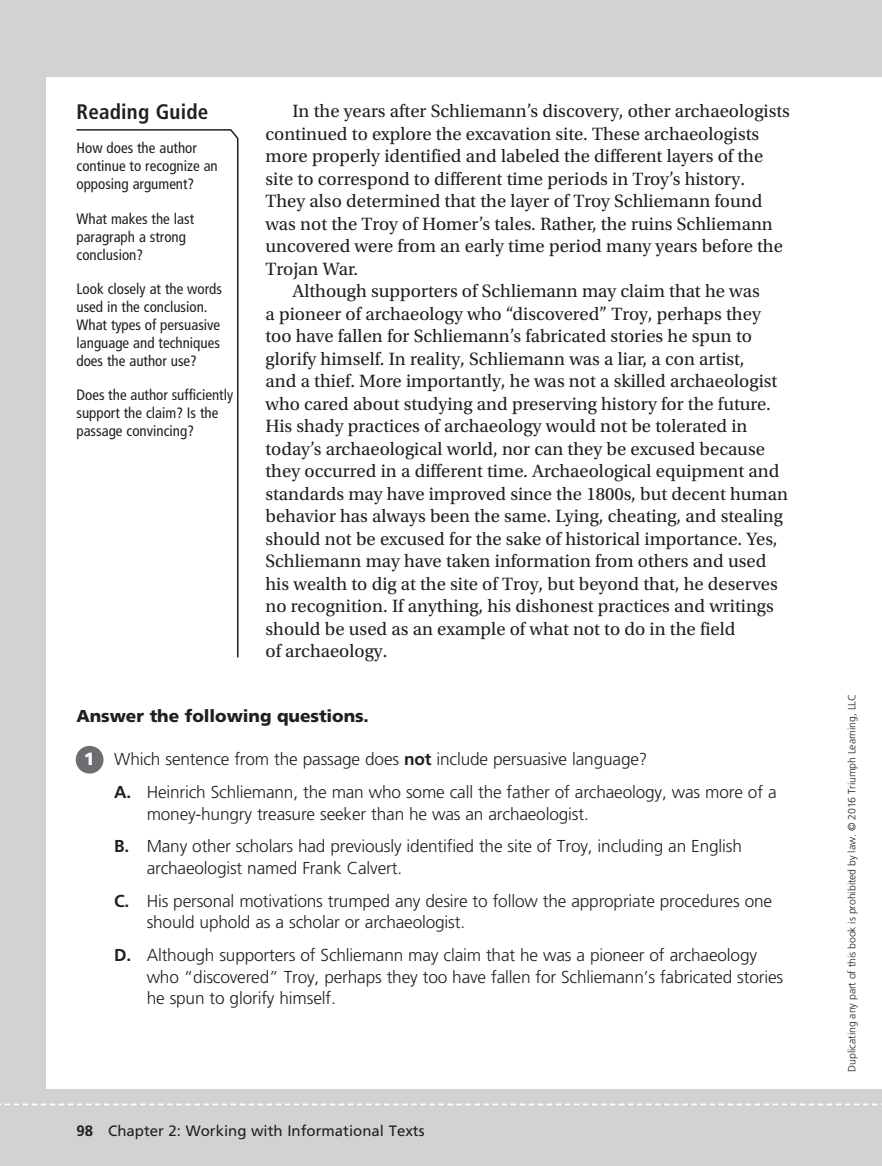
<style>
.page{position:relative;width:882px;height:1166px;background:#fff}
.page>*{position:absolute;margin:0;border:0;box-sizing:border-box;transform-origin:0 0}
.t1{font:700 condensed 21px "Frutiger LT Std";letter-spacing:.01em;color:#231f20}
.t2{font:18.75px "Utopia Std";color:#231f20}
.t3{font:900 17.7px "Frutiger LT Std";color:#fff}
.t4{font:300 17.25px/32.5px "Frutiger LT Std";letter-spacing:-.01em;color:#231f20}
.t5{font:900 17.25px "Frutiger LT Std";letter-spacing:-.005em;color:#231f20}
.t6{font:condensed 15px/18px "Frutiger LT Std";color:#231f20}
.t7{font:15px "Frutiger LT Std";color:#231f20}
.t8{font:300 10.5px "Frutiger LT Std";letter-spacing:-.005em;color:#231f20}
.s1{font-weight:700}
</style>
<div class="page">
<div style="left:0;top:0;width:46px;height:1166px;background:#d1d2d4"></div>
<div style="left:0;top:1088px;width:882px;height:78px;background:#d1d2d4"></div>
<svg style="left:0;top:1103px;width:882px;height:2px"></svg>
<div style="left:0;top:0;width:882px;height:77px;background:#d1d2d4"></div>
<svg style="left:76px;top:129px;width:163px;height:529px"></svg>
<div style="left:76px;top:746px;width:28px;height:27px;background:#6c6d70;border-radius:50%"></div>
<p class="t1" style="left:76px;top:99px;width:133px">Reading Guide</p>
<p class="t6" style="left:76px;top:139px;width:143px">How does the author continue to recognize an opposing argument?</p>
<p class="t6" style="left:76px;top:209px;width:119px">What makes the last paragraph a strong conclusion?</p>
<p class="t6" style="left:76px;top:280px;width:147px">Look closely at the words used in the conclusion.<br>What types of persuasive language and techniques does the author use?</p>
<p class="t6" style="left:76px;top:386px;width:158px">Does the author sufficiently support the claim? Is the passage convincing?</p>
<p class="t2" style="left:292px;top:101px;width:499px">In the years after Schliemann’s discovery, other archaeologists</p>
<p class="t2" style="left:266px;top:123px;width:495px">continued to explore the excavation site. These archaeologists</p>
<p class="t2" style="left:266px;top:146px;width:499px">more properly identified and labeled the different layers of the</p>
<p class="t2" style="left:266px;top:168px;width:481px">site to correspond to different time periods in Troy’s history.</p>
<p class="t2" style="left:266px;top:191px;width:498px">They also determined that the layer of Troy Schliemann found</p>
<p class="t2" style="left:266px;top:213px;width:509px">was not the Troy of Homer’s tales. Rather, the ruins Schliemann</p>
<p class="t2" style="left:266px;top:236px;width:519px">uncovered were from an early time period many years before the</p>
<p class="t2" style="left:266px;top:258px;width:94px">Trojan War.</p>
<p class="t2" style="left:292px;top:281px;width:469px">Although supporters of Schliemann may claim that he was</p>
<p class="t2" style="left:266px;top:303px;width:497px">a pioneer of archaeology who “discovered” Troy, perhaps they</p>
<p class="t2" style="left:266px;top:326px;width:488px">too have fallen for Schliemann’s fabricated stories he spun to</p>
<p class="t2" style="left:266px;top:348px;width:481px">glorify himself. In reality, Schliemann was a liar, a con artist,</p>
<p class="t2" style="left:266px;top:371px;width:513px">and a thief. More importantly, he was not a skilled archaeologist</p>
<p class="t2" style="left:266px;top:393px;width:507px">who cared about studying and preserving history for the future.</p>
<p class="t2" style="left:266px;top:416px;width:484px">His shady practices of archaeology would not be tolerated in</p>
<p class="t2" style="left:266px;top:438px;width:501px">today’s archaeological world, nor can they be excused because</p>
<p class="t2" style="left:266px;top:461px;width:515px">they occurred in a different time. Archaeological equipment and</p>
<p class="t2" style="left:266px;top:483px;width:524px">standards may have improved since the 1800s, but decent human</p>
<p class="t2" style="left:266px;top:506px;width:519px">behavior has always been the same. Lying, cheating, and stealing</p>
<p class="t2" style="left:266px;top:528px;width:513px">should not be excused for the sake of historical importance. Yes,</p>
<p class="t2" style="left:266px;top:551px;width:502px">Schliemann may have taken information from others and used</p>
<p class="t2" style="left:266px;top:573px;width:514px">his wealth to dig at the site of Troy, but beyond that, he deserves</p>
<p class="t2" style="left:266px;top:596px;width:510px">no recognition. If anything, his dishonest practices and writings</p>
<p class="t2" style="left:266px;top:618px;width:471px">should be used as an example of what not to do in the field</p>
<p class="t2" style="left:266px;top:641px;width:123px">of archaeology.</p>
<p class="t5" style="left:76px;top:705px;width:294px">Answer the following questions.</p>
<p class="t4" style="left:114px;top:743px;width:664px">Which sentence from the passage does <span class="s1">not</span> include persuasive language?<br><span class="s1">A.</span> Heinrich Schliemann, the man who some call the father of archaeology, was more of a</p>
<p class="t4" style="left:114px;top:797px;width:629px;text-indent:32px">money-hungry treasure seeker than he was an archaeologist.<br><span class="s1">B.</span> Many other scholars had previously identified the site of Troy, including an English</p>
<p class="t4" style="left:114px;top:852px;width:659px;text-indent:32px">archaeologist named Frank Calvert.<br><span class="s1">C.</span> His personal motivations trumped any desire to follow the appropriate procedures one</p>
<p class="t4" style="left:114px;top:906px;width:644px;text-indent:32px">should uphold as a scholar or archaeologist.<br><span class="s1">D.</span> Although supporters of Schliemann may claim that he was a pioneer of archaeology</p>
<p class="t4" style="left:147px;top:966px;width:638px;line-height:21.8px">who “discovered” Troy, perhaps they too have fallen for Schliemann’s fabricated stories he spun to glorify himself.</p>
<p class="t3" style="left:84px;top:748px;width:13px">12</p>
<p class="t7" style="left:76px;top:1121px;width:350px"><span class="s1">98</span> Chapter 2: Working with Informational Texts</p>
<p class="t8" style="left:846px;top:1071px;width:379px;rotate:-90deg">Duplicating any part of this book is prohibited by law. © 2016 Triumph Learning, LLC</p>
</div>
